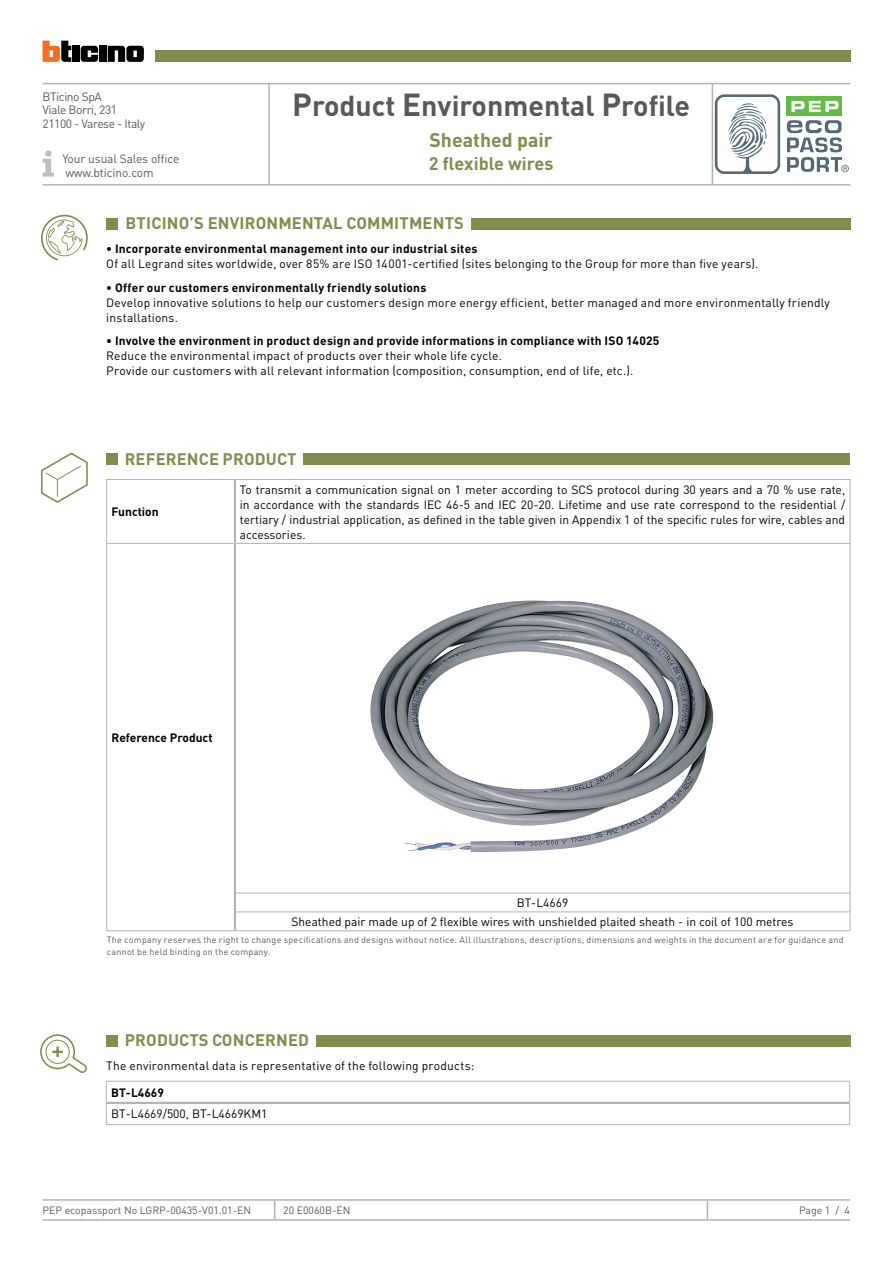
<style>
.page{position:relative;width:893px;height:1263px;background:#fff}
.page>*{position:absolute;margin:0;border:0;box-sizing:border-box;transform-origin:0 0}
.t1{font:700 28.5px "DIN Pro";color:#58595b}
.t2{font:700 19.5px "DIN Pro";color:#808d4f}
.t3{font:700 18px "DIN Pro";color:#808d4f}
.t4{font:700 16.5px "DIN Pro";letter-spacing:.01em;color:#808d4f}
.t5{font:12px/15px "DIN Pro";letter-spacing:.015em;color:#000}
.t6{font:700 12px "DIN Pro";letter-spacing:.015em;color:#000}
.t7{font:12px/13.5px "DIN Pro";letter-spacing:-.035em;color:#58595b}
.t8{font:12px/13.5px "DIN Pro";letter-spacing:-.01em;color:#58595b}
.t9{font:10.5px "DIN Pro";color:#58595b}
.t10{font:9px/12px "DIN Pro";letter-spacing:.025em;color:#58595b}
.s1{font-size:31.5px}
</style>
<div class="page">
<hr style="left:43px;top:1199px;width:232px;height:2px;background:#b1b4b6">
<hr style="left:275px;top:1199px;width:432px;height:2px;background:#b1b4b6">
<svg style="left:274px;top:1201px;width:1px;height:18px"></svg>
<hr style="left:707px;top:1199px;width:143px;height:2px;background:#b1b4b6">
<svg style="left:707px;top:1201px;width:1px;height:18px"></svg>
<hr style="left:43px;top:1219px;width:232px;height:2px;background:#b1b4b6">
<hr style="left:275px;top:1219px;width:432px;height:2px;background:#b1b4b6">
<hr style="left:707px;top:1219px;width:143px;height:2px;background:#b1b4b6">
<div style="left:786px;top:97px;width:56px;height:19px;background:#62bb46"></div>
<svg style="left:791px;top:101px;width:47px;height:11px"></svg>
<svg style="left:715px;top:94px;width:65px;height:80px"></svg>
<svg style="left:787px;top:120px;width:62px;height:52px"></svg>
<hr style="left:43px;top:83px;width:807px;height:1px;background:#b1b4b6">
<hr style="left:43px;top:184px;width:807px;height:2px;background:#b1b4b6">
<hr style="left:268px;top:84px;width:2px;height:100px;background:#b1b4b6">
<hr style="left:712px;top:84px;width:1px;height:100px;background:#b1b4b6">
<div style="left:155px;top:50px;width:695px;height:12px;background:#808d4f"></div>
<svg style="left:43px;top:150px;width:11px;height:27px"></svg>
<svg style="left:41px;top:215px;width:47px;height:45px"></svg>
<svg style="left:81px;top:46px;width:17px;height:16px"></svg>
<div style="left:99px;top:46px;width:7px;height:16px;background:#000"></div>
<div style="left:72px;top:46px;width:7px;height:16px;background:#000"></div>
<svg style="left:43px;top:41px;width:28px;height:21px"></svg>
<svg style="left:108px;top:46px;width:36px;height:16px"></svg>
<div style="left:106px;top:218px;width:12px;height:11px;background:#808d4f"></div>
<div style="left:471px;top:218px;width:379px;height:11px;background:#808d4f"></div>
<div style="left:106px;top:1034px;width:12px;height:12px;background:#808d4f"></div>
<div style="left:316px;top:1034px;width:534px;height:12px;background:#808d4f"></div>
<div style="left:106px;top:453px;width:12px;height:12px;background:#808d4f"></div>
<div style="left:303px;top:453px;width:547px;height:12px;background:#808d4f"></div>
<hr style="left:106px;top:479px;width:129px;height:1px;background:#b1b4b6">
<hr style="left:106px;top:480px;width:1px;height:63px;background:#b1b4b6">
<hr style="left:106px;top:543px;width:128px;height:1px;background:#b1b4b6">
<hr style="left:106px;top:544px;width:1px;height:349px;background:#b1b4b6">
<svg style="left:106px;top:893px;width:1px;height:37px"></svg>
<hr style="left:106px;top:930px;width:129px;height:1px;background:#b1b4b6">
<hr style="left:235px;top:479px;width:615px;height:1px;background:#b1b4b6">
<hr style="left:850px;top:480px;width:1px;height:63px;background:#b1b4b6">
<hr style="left:236px;top:543px;width:614px;height:1px;background:#b1b4b6">
<hr style="left:850px;top:544px;width:1px;height:349px;background:#b1b4b6">
<hr style="left:234px;top:480px;width:2px;height:63px;background:#b1b4b6">
<hr style="left:234px;top:543px;width:2px;height:350px;background:#b1b4b6">
<svg style="left:234px;top:893px;width:2px;height:37px"></svg>
<hr style="left:236px;top:893px;width:614px;height:1px;background:#b1b4b6">
<hr style="left:236px;top:911px;width:614px;height:1px;background:#b1b4b6">
<svg style="left:850px;top:893px;width:1px;height:37px"></svg>
<hr style="left:235px;top:930px;width:615px;height:1px;background:#b1b4b6">
<hr style="left:106px;top:1081px;width:744px;height:1px;background:#b1b4b6">
<hr style="left:107px;top:1102px;width:742px;height:2px;background:#b1b4b6">
<svg style="left:106px;top:1081px;width:1px;height:43px"></svg>
<svg style="left:849px;top:1081px;width:1px;height:43px"></svg>
<hr style="left:106px;top:1124px;width:744px;height:1px;background:#b1b4b6">
<img style="left:370px;top:600px;width:343px;height:252px">
<svg style="left:41px;top:453px;width:47px;height:50px"></svg>
<svg style="left:40px;top:1034px;width:47px;height:39px"></svg>
<p class="t7" style="left:43px;top:89px;width:104px">BTicino SpA<br>Viale Borri, 231<br>21100 - Varese - Italy</p>
<p class="t8" style="left:62px;top:152px;width:118px">Your usual Sales office www.bticino.com</p>
<h1 class="t1" style="left:292px;top:86px;width:399px"><span class="s1">P</span>roduct <span class="s1">E</span>nvironmental <span class="s1">P</span>rofile</h1>
<h2 class="t2" style="left:429px;top:127px;width:125px">Sheathed pair</h2>
<h3 class="t3" style="left:429px;top:151px;width:126px">2 flexible wires</h3>
<h3 class="t4" style="left:126px;top:212px;width:340px">BTICINO’s envi ron mental commitments</h3>
<p class="t6" style="left:106px;top:240px;width:373px">• Incorporate environmental management into our industrial sites</p>
<p class="t5" style="left:106px;top:256px;width:654px">Of all Legrand sites worldwide, over 85% are ISO 14001-certified (sites belonging to the Group for more than five years).</p>
<p class="t6" style="left:106px;top:279px;width:322px">• Offer our customers environmentally friendly solutions</p>
<p class="t5" style="left:106px;top:294px;width:725px">Develop innovative solutions to help our customers design more energy efficient, better managed and more environmentally friendly installations.</p>
<p class="t6" style="left:106px;top:332px;width:555px">• Involve the environment in product design and provide informations in compliance with ISO 14025</p>
<p class="t5" style="left:106px;top:348px;width:528px">Reduce the environmental impact of products over their whole life cycle.<br>Provide our customers with all relevant information (composition, consumption, end of life, etc.).</p>
<h3 class="t4" style="left:125px;top:448px;width:163px">reference product</h3>
<p class="t6" style="left:112px;top:503px;width:49px">Function</p>
<p class="t5" style="left:240px;top:481px;width:607px;text-align:justify">To transmit a communication signal on 1 meter according to SCS protocol during 30 years and a 70 % use rate, in accordance with the standards IEC 46-5 and IEC 20-20. Lifetime and use rate correspond to the residential / tertiary / industrial application, as defined in the table given in Appendix 1 of the specific rules for wire, cables and accessories.</p>
<p class="t6" style="left:112px;top:729px;width:103px">Reference Product</p>
<p class="t5" style="left:291px;top:893px;width:503px;line-height:18.9px;text-align:center">BT-L4669<br>Sheathed pair made up of 2 flexible wires with unshielded plaited sheath - in coil of 100 metres</p>
<p class="t10" style="left:107px;top:933px;width:738px">The company reserves the right to change specifications and designs without notice. All illustrations, descriptions, dimensions and weights in the document are for guidance and cannot be held binding on the company.</p>
<h3 class="t4" style="left:125px;top:1029px;width:99px">Products conc</h3>
<h3 class="t4" style="left:255px;top:1029px;width:56px">ern ed</h3>
<p class="t5" style="left:106px;top:1058px;width:370px">The environmental data is representative of the following products:</p>
<p class="t6" style="left:111px;top:1084px;width:54px">BT-L4669</p>
<p class="t5" style="left:111px;top:1106px;width:158px">BT-L4669/500, BT-L4669KM1</p>
<p class="t9" style="left:43px;top:1203px;width:210px">PEP ecopassport No LGRP-00435-V01.01-EN</p>
<p class="t9" style="left:283px;top:1203px;width:69px">20 E0060B-EN</p>
<p class="t9" style="left:799px;top:1203px;width:53px">Page 1 / 4</p>
</div>
